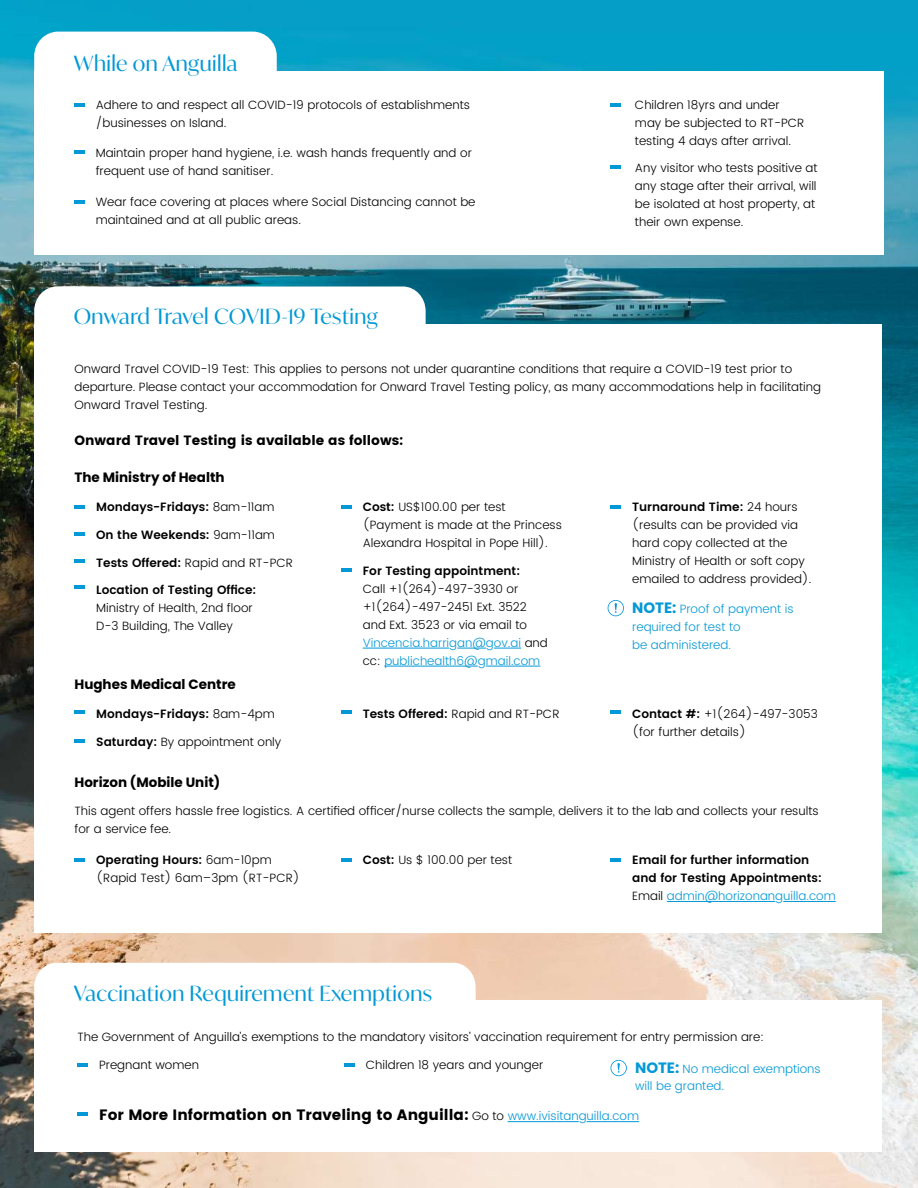
<style>
.page{position:relative;width:918px;height:1188px;background:#fff}
.page>*{position:absolute;margin:0;border:0;box-sizing:border-box;transform-origin:0 0}
.t1{font:21px "Ivy Mode";letter-spacing:.02em;color:#0398d6}
.t2{font:15px "Poppins";color:#000}
.t3{font:700 13.5px "Poppins";color:#000}
.t4{font:13.5px "Poppins";color:#000}
.t5{font:300 12px/18px "Poppins";color:#000}
.t6{font:600 12px/18px "Poppins";color:#000}
.t7{font:300 12px/18px "Poppins";color:#0398d6}
.s1{font-weight:300}
.s2{font-weight:600}
.s3{color:#0398d6}
.s4{font-weight:700;font-size:15px}
.s5{font-weight:300;color:#0398d6}
.s6{font-weight:300;font-size:12px}
.s7{font-weight:300;font-size:12px;color:#0398d6}
</style>
<div class="page">
<img style="left:0;top:0;width:918px;height:1188px">
<svg style="left:34px;top:963px;width:442px;height:38px"></svg>
<div style="left:34px;top:1001px;width:847px;height:151px;background:#fff"></div>
<svg style="left:77px;top:1064px;width:11px;height:3px"></svg>
<svg style="left:344px;top:1064px;width:11px;height:3px"></svg>
<hr style="left:508px;top:1121px;width:71px;height:1px;background:#0398d6">
<hr style="left:587px;top:1121px;width:52px;height:1px;background:#0398d6">
<svg style="left:77px;top:1112px;width:11px;height:3px"></svg>
<svg style="left:610px;top:1060px;width:17px;height:16px"></svg>
<div style="left:34px;top:71px;width:850px;height:184px;background:#fff"></div>
<svg style="left:610px;top:103px;width:11px;height:3px"></svg>
<svg style="left:610px;top:166px;width:11px;height:3px"></svg>
<svg style="left:34px;top:32px;width:243px;height:122px"></svg>
<svg style="left:74px;top:201px;width:11px;height:3px"></svg>
<div style="left:34px;top:324px;width:847px;height:609px;background:#fff"></div>
<svg style="left:34px;top:286px;width:392px;height:38px"></svg>
<svg style="left:75px;top:505px;width:10px;height:3px"></svg>
<svg style="left:75px;top:532px;width:10px;height:3px"></svg>
<svg style="left:75px;top:711px;width:10px;height:3px"></svg>
<svg style="left:75px;top:739px;width:10px;height:3px"></svg>
<svg style="left:75px;top:560px;width:10px;height:3px"></svg>
<hr style="left:363px;top:648px;width:86px;height:1px;background:#0398d6">
<svg style="left:457px;top:648px;width:29px;height:1px"></svg>
<svg style="left:494px;top:648px;width:27px;height:1px"></svg>
<hr style="left:384px;top:666px;width:94px;height:1px;background:#0398d6">
<hr style="left:486px;top:666px;width:54px;height:1px;background:#0398d6">
<svg style="left:341px;top:569px;width:11px;height:3px"></svg>
<svg style="left:341px;top:505px;width:11px;height:3px"></svg>
<svg style="left:75px;top:586px;width:10px;height:3px"></svg>
<svg style="left:610px;top:505px;width:11px;height:3px"></svg>
<svg style="left:341px;top:858px;width:11px;height:3px"></svg>
<hr style="left:667px;top:901px;width:108px;height:1px;background:#0398d6">
<hr style="left:783px;top:901px;width:53px;height:1px;background:#0398d6">
<svg style="left:610px;top:858px;width:11px;height:3px"></svg>
<svg style="left:75px;top:858px;width:10px;height:3px"></svg>
<svg style="left:341px;top:711px;width:11px;height:3px"></svg>
<svg style="left:610px;top:711px;width:11px;height:3px"></svg>
<svg style="left:608px;top:600px;width:16px;height:16px"></svg>
<h1 class="t1" style="left:74px;top:49px;width:165px">While on Anguilla</h1>
<p class="t5" style="left:96px;top:96px;width:376px">Adhere to and respect all COVID-19 protocols of establishments /businesses on Island.</p>
<p class="t5" style="left:635px;top:96px;width:171px">Children 18yrs and under may be subjected to RT-PCR testing 4 days after arrival.</p>
<p class="t5" style="left:635px;top:159px;width:184px">Any visitor who tests positive at any stage after their arrival, will be isolated at host property, at their own expense.</p>
<p class="t5" style="left:96px;top:144px;width:378px">Maintain proper hand hygiene, i.e. wash hands frequently and or frequent use of hand sanitiser.</p>
<p class="t5" style="left:96px;top:194px;width:381px">Wear face covering at places where Social Distancing cannot be maintained and at all public areas.</p>
<h1 class="t1" style="left:74px;top:302px;width:306px">Onward Travel COVID-19 Testing</h1>
<p class="t5" style="left:75px;top:361px;width:748px">Onward Travel COVID-19 Test: This applies to persons not under quarantine conditions that require a COVID-19 test prior to departure. Please contact your accommodation for Onward Travel Testing policy, as many accommodations help in facilitating<br>Onward Travel Testing.</p>
<p class="t4" style="left:75px;top:433px;width:331px">Onward Travel Testing is available as follows:</p>
<p class="t3" style="left:75px;top:470px;width:152px">The Ministry of Health</p>
<p class="t6" style="left:96px;top:498px;width:180px">Mondays-Fridays: <span class="s1">8am-11am</span></p>
<p class="t6" style="left:96px;top:526px;width:180px">On the Weekends: <span class="s1">9am-11am</span></p>
<p class="t5" style="left:96px;top:555px;width:198px"><span class="s2">Tests Offered:</span> Rapid and RT-PCR</p>
<p class="t6" style="left:96px;top:581px;width:162px">Location of Testing Office:</p>
<p class="t5" style="left:96px;top:599px;width:158px">Ministry of Health, 2nd floor<br>D-3 Building, The Valley</p>
<p class="t3" style="left:75px;top:676px;width:163px">Hughes Medical Centre</p>
<p class="t5" style="left:363px;top:498px;width:201px"><span class="s2">Cost:</span> US$100.00 per test (Payment is made at the Princess<br>Alexandra Hospital in Pope Hill).</p>
<p class="t6" style="left:363px;top:562px;width:159px">For Testing appointment:</p>
<p class="t5" style="left:363px;top:580px;width:187px">Call +1(264)-497-3930 or +1(264)-497-2451 Ext. 3522 and Ext. 3523 or via email to<br><span class="s3">Vincencia.harrigan@gov.ai</span> and cc: <span class="s3">publichealth6@gmail.com</span></p>
<p class="t5" style="left:632px;top:498px;width:181px"><span class="s2">Turnaround Time:</span> 24 hours (results can be provided via hard copy collected at the<br>Ministry of Health or soft copy emailed to address provided).</p>
<p class="t7" style="left:632px;top:600px;width:163px"><span class="s4">NOTE:</span> Proof of payment is required for test to<br>be administered.</p>
<p class="t6" style="left:96px;top:705px;width:180px">Mondays-Fridays: <span class="s1">8am-4pm</span></p>
<p class="t5" style="left:363px;top:705px;width:198px"><span class="s2">Tests Offered:</span> Rapid and RT-PCR</p>
<p class="t5" style="left:632px;top:705px;width:187px"><span class="s2">Contact #:</span> +1(264)-497-3053 (for further details)</p>
<p class="t5" style="left:96px;top:733px;width:187px"><span class="s2">Saturday:</span> By appointment only</p>
<p class="t3" style="left:75px;top:775px;width:147px">Horizon (Mobile Unit)</p>
<p class="t5" style="left:75px;top:803px;width:746px">This agent offers hassle free logistics. A certified officer/nurse collects the sample, delivers it to the lab and collects your results for a service fee.</p>
<p class="t5" style="left:96px;top:851px;width:205px"><span class="s2">Operating Hours:</span> 6am-10pm (Rapid Test) 6am–3pm (RT-PCR)</p>
<p class="t5" style="left:363px;top:851px;width:151px"><span class="s2">Cost:</span> Us $ 100.00 per test</p>
<p class="t6" style="left:632px;top:851px;width:205px">Email for further information and for Testing Appointments:<br><span class="s1">Email</span> <span class="s5">admin@horizonanguilla.com</span></p>
<h1 class="t1" style="left:74px;top:979px;width:360px">Vaccination Requirement Exemptions</h1>
<p class="t5" style="left:77px;top:1028px;width:688px">The Government of Anguilla’s exemptions to the mandatory visitors’ vaccination requirement for entry permission are:</p>
<p class="t5" style="left:99px;top:1056px;width:102px">Pregnant women</p>
<p class="t5" style="left:366px;top:1056px;width:179px">Children 18 years and younger</p>
<p class="t2" style="left:99px;top:1106px;width:542px">For More Information on Traveling to Anguilla: <span class="s6">Go to</span> <span class="s7">www.ivisitanguilla.com</span></p>
<p class="t7" style="left:635px;top:1061px;width:187px;line-height:16.5px"><span class="s4">NOTE:</span> No medical exemptions will be granted.</p>
</div>
